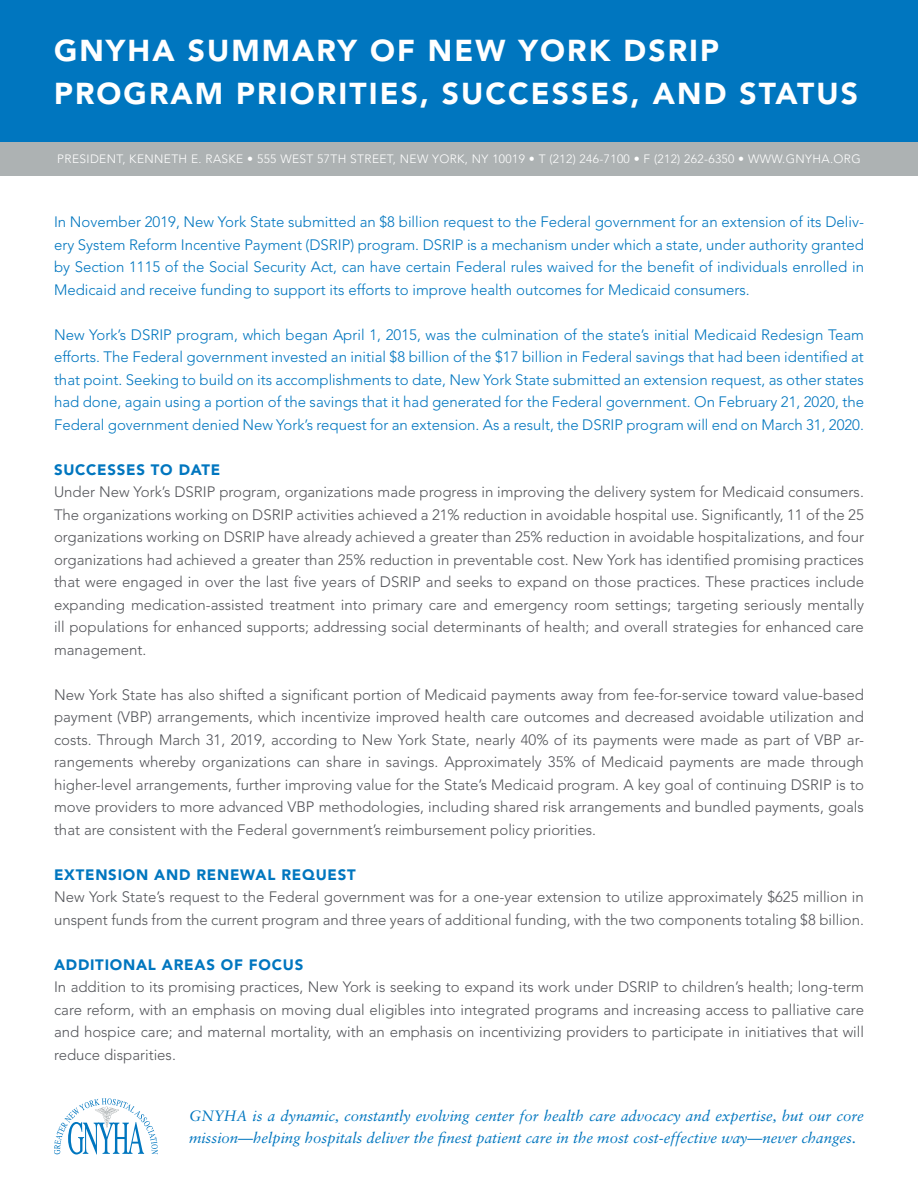
<style>
.page{position:relative;width:918px;height:1188px;background:#fff}
.page>*{position:absolute;margin:0;border:0;box-sizing:border-box;transform-origin:0 0}
.t1{font:900 30px/43.5px "Avenir LT Std";letter-spacing:.07em;color:#fff}
.t2{font:300 15px/22.5px "Avenir LT Std";color:#54555a;text-align:justify}
.t3{font:300 15px/22.5px "Avenir LT Std";color:#0076bf;text-align:justify}
.t4{font:italic 15px/22.5px "Sabon LT Std";color:#0076bf}
.t5{font:900 15px "Avenir LT Std";letter-spacing:.05em;color:#0076bf}
.t6{font:300 12px "Avenir LT Std";letter-spacing:.03em;color:#fff}
</style>
<div class="page">
<div style="left:0;top:0;width:918px;height:145px;background:#0076bf"></div>
<div style="left:0;top:142px;width:918px;height:34px;background:#adb2b3"></div>
<svg style="left:54px;top:1098px;width:104px;height:57px"></svg>
<h1 class="t1" style="left:54px;top:28px;width:805px">GNYHA SUMMARY OF NEW YORK DSRIP<br>PROGRAM PRIORITIES, SUCCESSES, AND STATUS</h1>
<p class="t6" style="left:57px;top:152px;width:805px">PRESIDENT, KENNETH E. RASKE • 555 WEST 57TH STREET, NEW YORK, NY 10019 • T (212) 246-7100 • F (212) 262-6350 • WWW.GNYHA.ORG</p>
<p class="t3" style="left:54px;top:211px;width:812px">In November 2019, New York State submitted an $8 billion request to the Federal government for an extension of its Deliv&shy;ery System Reform Incentive Payment (DSRIP) program. DSRIP is a mechanism under which a state, under authority granted by Section 1115 of the Social Security Act, can have certain Federal rules waived for the benefit of individuals enrolled in Medicaid and receive funding to support its efforts to improve health outcomes for Medicaid consumers.</p>
<p class="t3" style="left:54px;top:323px;width:812px">New York’s DSRIP program, which began April 1, 2015, was the culmination of the state’s initial Medicaid Redesign Team efforts. The Federal government invested an initial $8 billion of the $17 billion in Federal savings that had been identified at that point. Seeking to build on its accomplishments to date, New York State submitted an extension request, as other states had done, again using a portion of the savings that it had generated for the Federal government. On February 21, 2020, the Federal government denied New York’s request for an extension. As a result, the DSRIP program will end on March 31, 2020.</p>
<p class="t5" style="left:54px;top:461px;width:168px">SUCCESSES TO DATE</p>
<p class="t2" style="left:54px;top:481px;width:812px">Under New York’s DSRIP program, organizations made progress in improving the delivery system for Medicaid consumers.<br>The organizations working on DSRIP activities achieved a 21% reduction in avoidable hospital use. Significantly, 11 of the 25 organizations working on DSRIP have already achieved a greater than 25% reduction in avoidable hospitalizations, and four organizations had achieved a greater than 25% reduction in preventable cost. New York has identified promising practices that were engaged in over the last five years of DSRIP and seeks to expand on those practices. These practices include expanding medication-assisted treatment into primary care and emergency room settings; targeting seriously mentally ill populations for enhanced supports; addressing social determinants of health; and overall strategies for enhanced care management.</p>
<p class="t2" style="left:54px;top:683px;width:812px">New York State has also shifted a significant portion of Medicaid payments away from fee-for-service toward value-based payment (VBP) arrangements, which incentivize improved health care outcomes and decreased avoidable utilization and costs. Through March 31, 2019, according to New York State, nearly 40% of its payments were made as part of VBP ar&shy;rangements whereby organizations can share in savings. Approximately 35% of Medicaid payments are made through higher-level arrangements, further improving value for the State’s Medicaid program. A key goal of continuing DSRIP is to move providers to more advanced VBP methodologies, including shared risk arrangements and bundled payments, goals that are consistent with the Federal government’s reimbursement policy priorities.</p>
<p class="t5" style="left:54px;top:866px;width:303px">EXTENSION AND RENEWAL REQUEST</p>
<p class="t2" style="left:54px;top:886px;width:812px">New York State’s request to the Federal government was for a one-year extension to utilize approximately $625 million in unspent funds from the current program and three years of additional funding, with the two components totaling $8 billion.</p>
<p class="t5" style="left:54px;top:956px;width:251px">ADDITIONAL AREAS OF FOCUS</p>
<p class="t2" style="left:54px;top:976px;width:812px">In addition to its promising practices, New York is seeking to expand its work under DSRIP to children’s health; long-term care reform, with an emphasis on moving dual eligibles into integrated programs and increasing access to palliative care and hospice care; and maternal mortality, with an emphasis on incentivizing providers to participate in initiatives that will reduce disparities.</p>
<p class="t4" style="left:189px;top:1104px;width:676px">GNYHA is a dynamic, constantly evolving center for health care advocacy and expertise, but our core mission—helping hospitals deliver the finest patient care in the most cost-effective way—never changes.</p>
</div>
